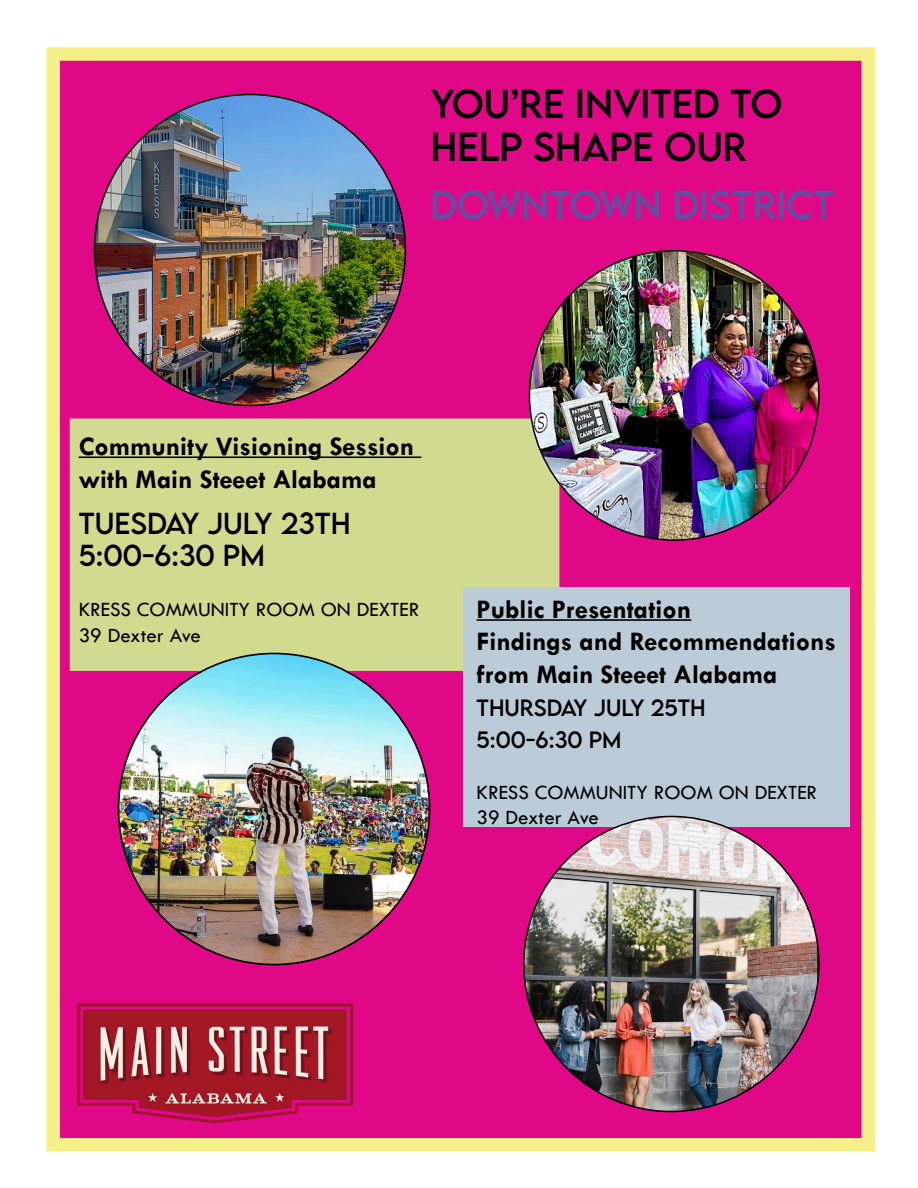
<style>
.page{position:relative;width:918px;height:1188px;background:#fff}
.page>*{position:absolute;margin:0;border:0;box-sizing:border-box;transform-origin:0 0}
.t1{font:36px/43.2px "LEMONMILK";color:#000}
.t2{font:36px "LEMONMILK";color:#5e50a1}
.t3{font:700 27px/32.4px "Tw Cen";color:#000}
.t4{font:27px/32.4px "LEMONMILK";color:#000}
.t5{font:21px/25.2px "Tw Cen";color:#000}
.t6{font:21px/32.4px "LEMONMILK";color:#000}
</style>
<div class="page">
<div style="left:46px;top:47px;width:829px;height:1105px;background:#e00887;border:14px solid #f6f08a"></div>
<div style="left:70px;top:418px;width:489px;height:253px;background:#d0db8f;border:2px solid #d0db8f"></div>
<div style="left:463px;top:587px;width:387px;height:240px;background:#bbcbd8"></div>
<img style="left:529px;top:251px;width:290px;height:289px;border-radius:145px">
<img style="left:524px;top:816px;width:295px;height:296px;border-radius:148px">
<img style="left:94px;top:94px;width:311px;height:311px;border-radius:155px">
<img style="left:119px;top:654px;width:311px;height:311px;border-radius:156px">
<hr style="left:79px;top:456px;width:342px;height:2px;background:#000">
<hr style="left:477px;top:619px;width:214px;height:2px;background:#000">
<img style="left:77px;top:1003px;width:277px;height:121px">
<h1 class="t1" style="left:431px;top:82px;width:353px">YOU’RE INVITED TO<br>HELP SHAPE OUR</h1>
<h1 class="t2" style="left:430px;top:182px;width:405px">DOWNTOWN DISTRICT</h1>
<p class="t3" style="left:79px;top:430px;width:337px">Community Visioning Session with Main Steeet Alabama</p>
<p class="t4" style="left:79px;top:507px;width:254px">TUESDAY JULY 23th<br>5:00-6:30 pm</p>
<p class="t5" style="left:79px;top:597px;width:342px">KRESS COMMUNITY ROOM ON DEXTER<br>39 Dexter Ave</p>
<p class="t3" style="left:477px;top:593px;width:361px">Public Presentation<br>Findings and Recommendations from Main Steeet Alabama</p>
<p class="t6" style="left:477px;top:692px;width:216px">THURSDAY JULY 25th<br>5:00-6:30 PM</p>
<p class="t5" style="left:477px;top:780px;width:342px">KRESS COMMUNITY ROOM ON DEXTER<br>39 Dexter Ave</p>
</div>
